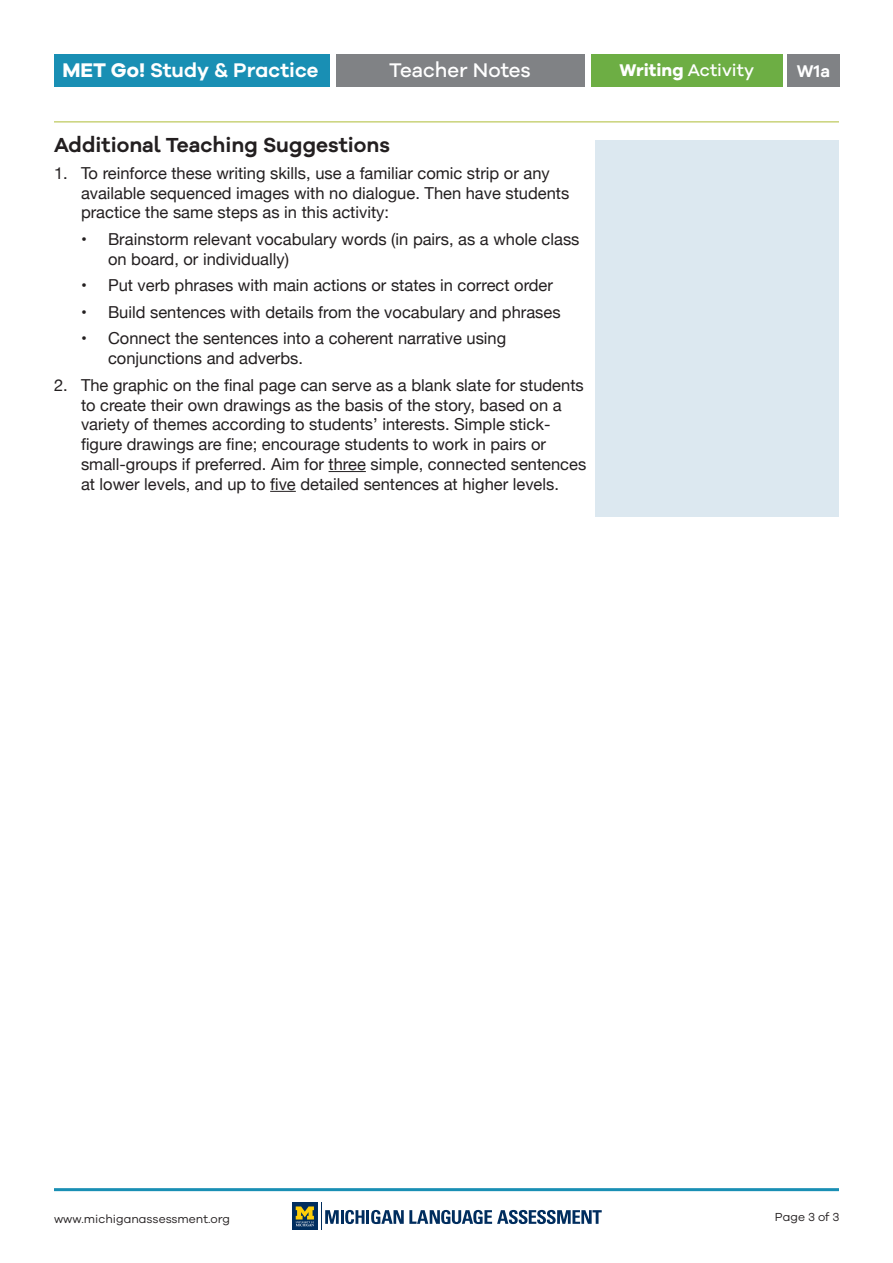
<style>
.page{position:relative;width:893px;height:1263px;background:#fff}
.page>*{position:absolute;margin:0;border:0;box-sizing:border-box;transform-origin:0 0}
.Subhead_2{font:600 21px "Galano Grotesque Alt";color:#231f20}
.t1{font:600 20.4px "Galano Grotesque";color:#fff}
.t2{font:500 20.4px "Galano Grotesque Alt";color:#fff}
.t3{font:500 17.4px "Galano Grotesque Alt";color:#fff}
.t4{font:600 17.4px "Galano Grotesque Alt";color:#fff}
.Indent_List_1{font:16.5px/19.8px "Helvetica Neue";color:#231f20}
.Indent_List_2{font:16.5px/19.8px "Helvetica Neue";color:#231f20}
.t5{font:12px "Galano Grotesque";color:#231f20}
.s1{font-weight:700}
</style>
<div class="page">
<div style="left:292px;top:1203px;width:26px;height:27px;background:#002d5e"></div>
<svg style="left:296px;top:1206px;width:18px;height:20px"></svg>
<hr style="left:366px;top:1210px;width:3px;height:14px;background:#002d5e">
<svg style="left:371px;top:1210px;width:231px;height:14px"></svg>
<svg style="left:321px;top:1203px;width:43px;height:27px"></svg>
<hr style="left:54px;top:1188px;width:785px;height:3px;background:#198fb4">
<div style="left:591px;top:54px;width:192px;height:33px;background:#6dae44"></div>
<div style="left:787px;top:54px;width:53px;height:33px;background:#808285"></div>
<div style="left:54px;top:54px;width:276px;height:33px;background:#198fb4"></div>
<div style="left:336px;top:54px;width:249px;height:33px;background:#808285"></div>
<hr style="left:329px;top:471px;width:37px;height:1px;background:#231f20">
<svg style="left:270px;top:491px;width:26px;height:1px"></svg>
<hr style="left:54px;top:122px;width:785px;height:1px;background:#aebc37">
<div style="left:595px;top:140px;width:244px;height:376px;background:#dce8f0"></div>
<p class="t1" style="left:62px;top:58px;width:258px"><span class="s1">MET Go!</span> Study &amp; Practice</p>
<p class="t2" style="left:389px;top:57px;width:143px">Teacher Notes</p>
<p class="t3" style="left:619px;top:59px;width:136px"><span class="s1">Writing</span> Activity</p>
<p class="t4" style="left:797px;top:60px;width:35px">W1a</p>
<p class="Subhead_2" style="left:54px;top:132px;width:337px">Additional Teaching Suggestions</p>
<p class="Indent_List_1" style="left:81px;top:164px;width:490px;text-indent:-27px">1. To reinforce these writing skills, use a familiar comic strip or any available sequenced images with no dialogue. Then have students practice the same steps as in this activity:</p>
<p class="Indent_List_2" style="left:108px;top:230px;width:473px;text-indent:-27px">• Brainstorm relevant vocabulary words (in pairs, as a whole class on board, or individually)</p>
<p class="Indent_List_2" style="left:81px;top:276px;width:473px">• Put verb phrases with main actions or states in correct order</p>
<p class="Indent_List_2" style="left:81px;top:303px;width:481px">• Build sentences with details from the vocabulary and phrases</p>
<p class="Indent_List_2" style="left:108px;top:329px;width:400px;text-indent:-27px">• Connect the sentences into a coherent narrative using conjunctions and adverbs.</p>
<p class="Indent_List_1" style="left:81px;top:376px;width:507px;text-indent:-27px">2. The graphic on the final page can serve as a blank slate for students to create their own drawings as the basis of the story, based on a variety of themes according to students’ interests. Simple stick&shy;figure drawings are fine; encourage students to work in pairs or small-groups if preferred. Aim for three simple, connected sentences at lower levels, and up to five detailed sentences at higher levels.</p>
<p class="t5" style="left:54px;top:1212px;width:178px">www.michiganassessment.org</p>
<p class="t5" style="left:775px;top:1210px;width:66px">Page 3 of 3</p>
</div>
